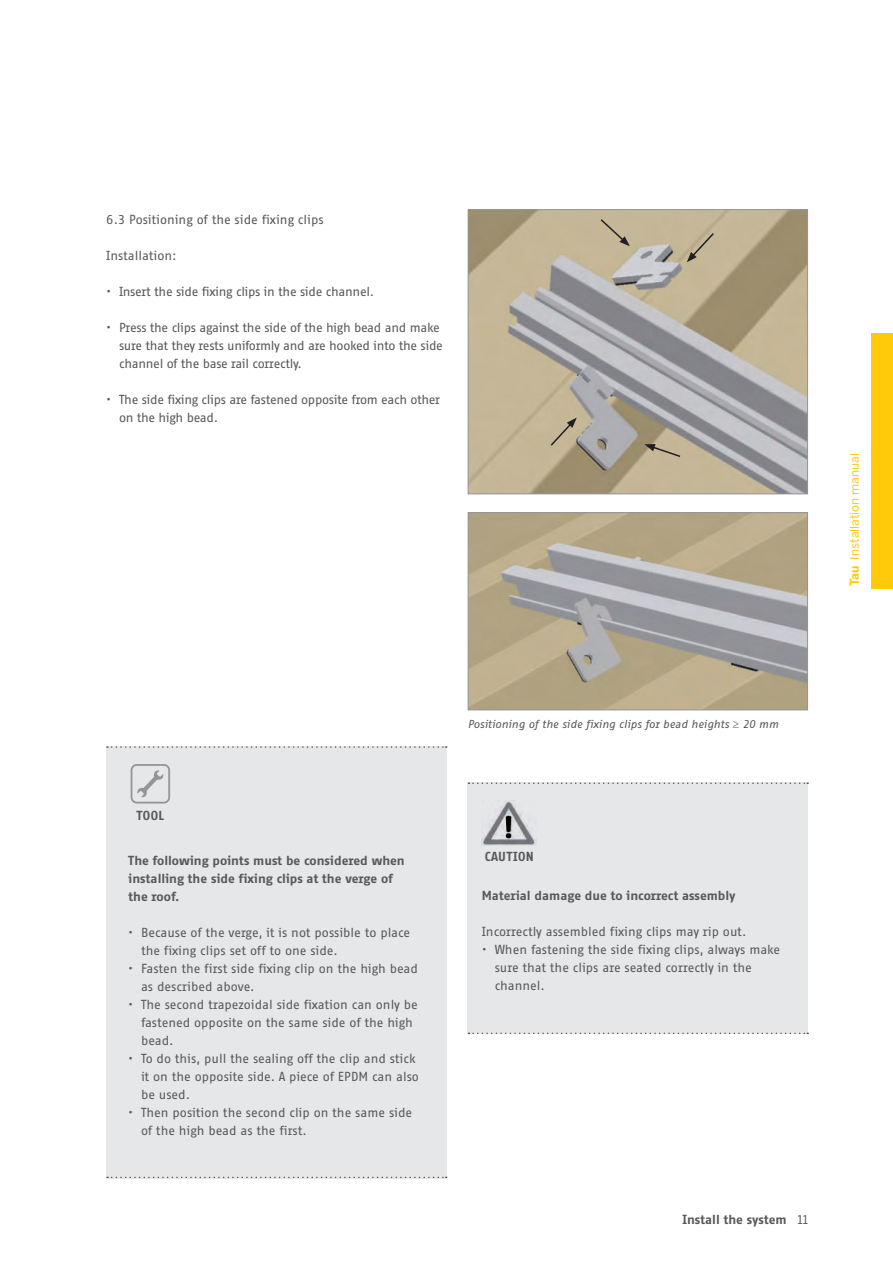
<style>
.page{position:relative;width:893px;height:1263px;background:#fff}
.page>*{position:absolute;margin:0;border:0;box-sizing:border-box;transform-origin:0 0}
.t1{font:12.75px/18px "Fago Office Sans";letter-spacing:-.015em;color:#57585a}
.t2{font:700 12.75px/18px "Fago Office Sans";letter-spacing:-.005em;color:#57585a}
.t3{font:700 12.75px "Fago Office Sans";letter-spacing:.025em;color:#57585a}
.t4{font:12px "Benton Sans";color:#feca0a}
.t5{font:italic 11.25px "Fago Office Sans";color:#57585a}
.s1{font-weight:700}
.s2{font-family:"Benton Sans";font-weight:400;font-size:12px}
</style>
<div class="page">
<div style="left:872px;top:334px;width:21px;height:255px;background:#feca0a"></div>
<img style="left:470px;top:211px;width:336px;height:281px">
<div style="left:468px;top:209px;width:340px;height:285px;border:1px solid #939598"></div>
<img style="left:470px;top:514px;width:336px;height:194px">
<div style="left:468px;top:512px;width:340px;height:198px;border:1px solid #939598"></div>
<div style="left:468px;top:782px;width:340px;height:252px;background:#e6e7e9"></div>
<svg style="left:468px;top:782px;width:340px;height:2px"></svg>
<svg style="left:468px;top:1032px;width:340px;height:2px"></svg>
<img style="left:482px;top:801px;width:54px;height:44px">
<div style="left:106px;top:746px;width:340px;height:432px;background:#e6e7e9"></div>
<svg style="left:107px;top:746px;width:340px;height:2px"></svg>
<svg style="left:107px;top:1177px;width:340px;height:1px"></svg>
<svg style="left:687px;top:231px;width:28px;height:31px"></svg>
<svg style="left:599px;top:218px;width:31px;height:28px"></svg>
<svg style="left:549px;top:418px;width:28px;height:29px"></svg>
<svg style="left:644px;top:444px;width:38px;height:14px"></svg>
<svg style="left:131px;top:764px;width:39px;height:39px"></svg>
<p class="t1" style="left:106px;top:211px;width:219px">6.3 Positioning of the side fixing clips</p>
<p class="t1" style="left:106px;top:247px;width:72px">Installation:</p>
<p class="t1" style="left:106px;top:283px;width:269px">• Insert the side fixing clips in the side channel.</p>
<p class="t1" style="left:119px;top:319px;width:325px;text-indent:-13px">• Press the clips against the side of the high bead and make sure that they rests uniformly and are hooked into the side channel of the base rail correctly.</p>
<p class="t1" style="left:119px;top:391px;width:323px;text-indent:-13px">• The side fixing clips are fastened opposite from each other on the high bead.</p>
<p class="t4" style="left:847px;top:586px;width:134px;rotate:-90deg"><span class="s1">Tau</span> Installation manual</p>
<p class="t2" style="left:137px;top:806px;width:29px">TOOL</p>
<p class="t5" style="left:468px;top:718px;width:312px">Positioning of the side fixing clips for bead heights ≥ 20 mm</p>
<p class="t2" style="left:128px;top:851px;width:278px">The following points must be considered when</p>
<p class="t3" style="left:485px;top:849px;width:51px">CAUTION</p>
<p class="t2" style="left:128px;top:869px;width:266px">installing the side fixing clips at the verge of the roof.</p>
<p class="t1" style="left:141px;top:923px;width:271px;text-indent:-13px">• Because of the verge, it is not possible to place the fixing clips set off to one side.</p>
<p class="t1" style="left:141px;top:959px;width:279px;text-indent:-13px">• Fasten the first side fixing clip on the high bead as described above.</p>
<p class="t1" style="left:141px;top:995px;width:278px;text-indent:-13px">• The second trapezoidal side fixation can only be fastened opposite on the same side of the high bead.</p>
<p class="t1" style="left:141px;top:1049px;width:280px;text-indent:-13px">• To do this, pull the sealing off the clip and stick it on the opposite side. A piece of EPDM can also be used.</p>
<p class="t1" style="left:141px;top:1103px;width:273px;text-indent:-13px">• Then position the second clip on the same side of the high bead as the first.</p>
<p class="t2" style="left:482px;top:886px;width:255px">Material damage due to incorrect assembly</p>
<p class="t1" style="left:482px;top:922px;width:266px">Incorrectly assembled fixing clips may rip out.</p>
<p class="t1" style="left:495px;top:940px;width:287px;text-indent:-13px">• When fastening the side fixing clips, always make sure that the clips are seated correctly in the channel.</p>
<p class="t2" style="left:682px;top:1210px;width:127px">Install the system <span class="s2">11</span></p>
</div>
